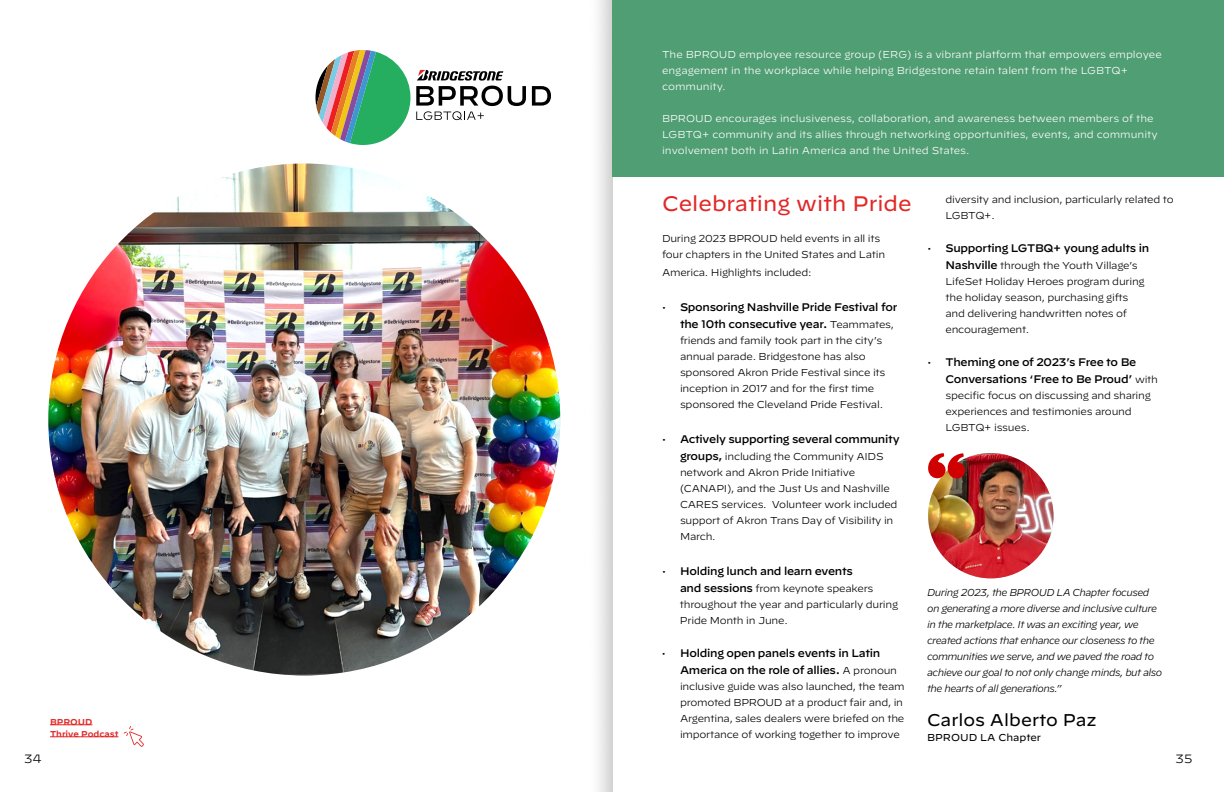
<style>
.page{position:relative;width:1224px;height:792px;background:#fff}
.page>*{position:absolute;margin:0;border:0;box-sizing:border-box;transform-origin:0 0}
.t1{font:21px "Decimal";color:#e12827}
.t2{font:17px "Decimal";color:#000}
.t3{font:300 12px "Decimal";color:#000}
.t4{font:500 11px/17px "Decimal";letter-spacing:-.025em;color:#000}
.t5{font:300 10px/16px "Decimal";letter-spacing:-.025em;color:#000}
.t6{font:300 10px/16px "Decimal";color:#fff}
.t7{font:italic 300 10px/16px "Decimal";letter-spacing:-.05em;color:#000}
.t8{font:10px "Decimal";color:#000}
.t9{font:600 8.5px/12px "Decimal";color:#e12827}
.s1{font-weight:300;font-size:10px}
.s2{font-weight:500;font-size:11px}
</style>
<div class="page">
<img style="left:48px;top:0;width:564px;height:792px">
<img style="left:48px;top:164px;width:512px;height:512px;border-radius:256px">
<hr style="left:50px;top:724px;width:42px;height:1px;background:#e12827">
<hr style="left:50px;top:736px;width:68px;height:1px;background:#e12827">
<svg style="left:124px;top:726px;width:20px;height:21px"></svg>
<div style="left:613px;top:0;width:611px;height:177px;background:#509e73"></div>
<img style="left:928px;top:453px;width:126px;height:125px;border-radius:63px">
<svg style="left:928px;top:453px;width:38px;height:26px"></svg>
<svg style="left:316px;top:50px;width:94px;height:95px"></svg>
<svg style="left:532px;top:86px;width:19px;height:20px"></svg>
<svg style="left:416px;top:70px;width:110px;height:50px"></svg>
<p class="t9" style="left:50px;top:715px;width:70px">BPROUD<br>Thrive Podcast</p>
<p class="t6" style="left:662px;top:46px;width:501px">The BPROUD employee resource group (ERG) is a vibrant platform that empowers employee engagement in the workplace while helping Bridgestone retain talent from the LGBTQ+ community.</p>
<p class="t6" style="left:662px;top:110px;width:497px">BPROUD encourages inclusiveness, collaboration, and awareness between members of the<br>LGBTQ+ community and its allies through networking opportunities, events, and community involvement both in Latin America and the United States.</p>
<h1 class="t1" style="left:662px;top:191px;width:251px">Celebrating with Pride</h1>
<p class="t5" style="left:662px;top:231px;width:225px">During 2023 BPROUD held events in all its four chapters in the United States and Latin</p>
<p class="t5" style="left:662px;top:265px;width:151px">America. Highlights included:</p>
<p class="t4" style="left:680px;top:298px;width:219px;text-indent:-18px"><span class="s1">•</span> Sponsoring Nashville Pride Festival for the 10th consecutive year. <span class="s1">Teammates,</span></p>
<p class="t5" style="left:680px;top:333px;width:207px">friends and family took part in the city’s annual parade. Bridgestone has also sponsored Akron Pride Festival since its inception in 2017 and for the first time sponsored the Cleveland Pride Festival.</p>
<p class="t4" style="left:662px;top:430px;width:239px"><span class="s1">•</span> Actively supporting several community</p>
<p class="t5" style="left:680px;top:449px;width:219px"><span class="s2">groups,</span> including the Community AIDS network and Akron Pride Initiative (CANAPI), and the Just Us and Nashville CARES services. Volunteer work included support of Akron Trans Day of Visibility in March.</p>
<p class="t4" style="left:662px;top:562px;width:192px"><span class="s1">•</span> Holding lunch and learn events</p>
<p class="t5" style="left:680px;top:581px;width:220px"><span class="s2">and sessions</span> from keynote speakers throughout the year and particularly during<br>Pride Month in June.</p>
<p class="t4" style="left:680px;top:644px;width:219px;text-indent:-18px"><span class="s1">•</span> Holding open panels events in Latin<br>America on the role of allies. <span class="s1">A pronoun</span></p>
<p class="t5" style="left:680px;top:679px;width:226px">inclusive guide was also launched, the team promoted BPROUD at a product fair and, in Argentina, sales dealers were briefed on the importance of working together to improve</p>
<p class="t5" style="left:946px;top:191px;width:230px">diversity and inclusion, particularly related to<br>LGBTQ+.</p>
<p class="t4" style="left:928px;top:238px;width:223px"><span class="s1">•</span> Supporting LGTBQ+ young adults in</p>
<p class="t5" style="left:945px;top:257px;width:201px"><span class="s2">Nashville</span> through the Youth Village’s LifeSet Holiday Heroes program during the holiday season, purchasing gifts and delivering handwritten notes of encouragement.</p>
<p class="t4" style="left:946px;top:352px;width:214px;text-indent:-18px"><span class="s1">•</span> Theming one of 2023’s Free to Be<br>Conversations ‘Free to Be Proud’ <span class="s1">with</span></p>
<p class="t5" style="left:945px;top:387px;width:207px">specific focus on discussing and sharing experiences and testimonies around<br>LGBTQ+ issues.</p>
<p class="t7" style="left:927px;top:583px;width:237px">During 2023, the BPROUD LA Chapter focused on generating a more diverse and inclusive culture in the marketplace. It was an exciting year, we created actions that enhance our closeness to the communities we serve, and we paved the road to achieve our goal to not only change minds, but also the hearts of all generations.”</p>
<h2 class="t2" style="left:927px;top:710px;width:171px">Carlos Alberto Paz</h2>
<p class="t8" style="left:927px;top:732px;width:115px">BPROUD LA Chapter</p>
<p class="t3" style="left:24px;top:751px;width:19px">34</p>
<p class="t3" style="left:1176px;top:751px;width:18px">35</p>
</div>
